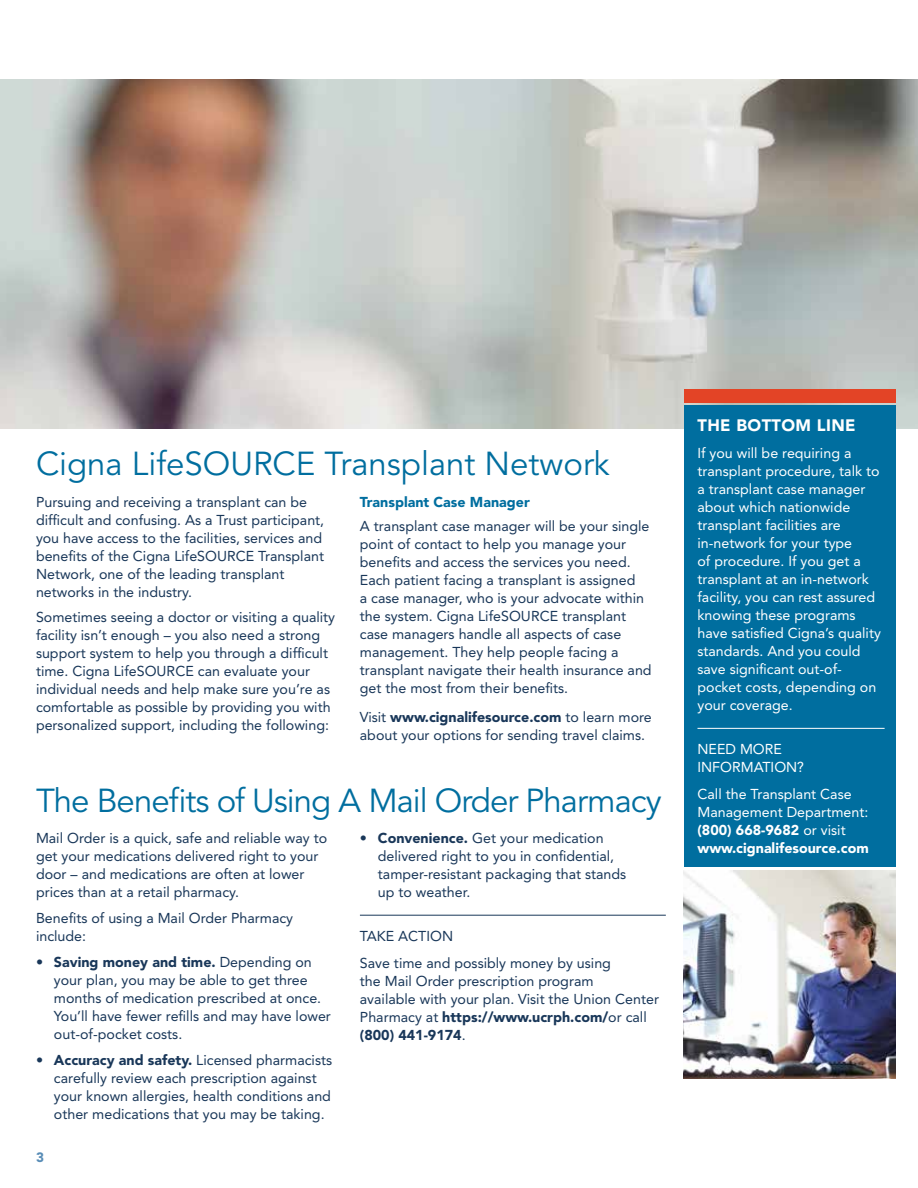
<style>
.page{position:relative;width:918px;height:1188px;background:#fff}
.page>*{position:absolute;margin:0;border:0;box-sizing:border-box;transform-origin:0 0}
.t1{font:33px "Avenir";letter-spacing:-.03em;color:#006e9f}
.t2{font:33px "Avenir";letter-spacing:-.005em;color:#006e9f}
.t3{font:900 16.5px "Avenir";letter-spacing:.025em;color:#fff}
.t4{font:14.25px/18px "Avenir";color:#193759}
.t5{font:14.25px/18px "Avenir";color:#fff}
.t6{font:900 14.25px "Avenir";color:#006e9f}
.t7{font:900 13.5px "Avenir";color:#598db7}
.s1{font-weight:900}
</style>
<div class="page">
<img style="left:0;top:80px;width:918px;height:348px">
<hr style="left:360px;top:915px;width:306px;height:1px;background:#193759">
<div style="left:684px;top:389px;width:212px;height:13px;background:#e34426"></div>
<img style="left:683px;top:870px;width:213px;height:209px">
<div style="left:684px;top:405px;width:211px;height:462px;background:#006e9f"></div>
<hr style="left:698px;top:728px;width:187px;height:1px;background:#fff">
<h1 class="t2" style="left:36px;top:445px;width:575px">Cigna LifeSOURCE Transplant Network</h1>
<p class="t4" style="left:36px;top:493px;width:290px">Pursuing and receiving a transplant can be difficult and confusing. As a Trust participant, you have access to the facilities, services and benefits of the Cigna LifeSOURCE Transplant Network, one of the leading transplant networks in the industry.</p>
<p class="t4" style="left:36px;top:609px;width:301px">Sometimes seeing a doctor or visiting a quality facility isn’t enough – you also need a strong support system to help you through a difficult time. Cigna LifeSOURCE can evaluate your individual needs and help make sure you’re as comfortable as possible by providing you with personalized support, including the following:</p>
<p class="t6" style="left:360px;top:493px;width:171px">Transplant Case Manager</p>
<p class="t4" style="left:360px;top:517px;width:293px">A transplant case manager will be your single point of contact to help you manage your benefits and access the services you need.<br>Each patient facing a transplant is assigned<br>a case manager, who is your advocate within the system. Cigna LifeSOURCE transplant case managers handle all aspects of case management. They help people facing a transplant navigate their health insurance and get the most from their benefits.</p>
<p class="t4" style="left:360px;top:708px;width:293px">Visit <span class="s1">www.cignalifesource.com</span> to learn more about your options for sending travel claims.</p>
<h1 class="t1" style="left:36px;top:781px;width:627px">The Benefits of Using A Mail Order Pharmacy</h1>
<p class="t4" style="left:36px;top:829px;width:293px">Mail Order is a quick, safe and reliable way to get your medications delivered right to your door – and medications are often at lower prices than at a retail pharmacy.</p>
<p class="t4" style="left:36px;top:909px;width:259px">Benefits of using a Mail Order Pharmacy include:</p>
<p class="t4" style="left:54px;top:953px;width:278px;text-indent:-18px">• <span class="s1">Saving money and time.</span> Depending on your plan, you may be able to get three months of medication prescribed at once.<br>You’ll have fewer refills and may have lower out-of-pocket costs.</p>
<p class="t4" style="left:54px;top:1051px;width:280px;text-indent:-18px">• <span class="s1">Accuracy and safety.</span> Licensed pharmacists carefully review each prescription against your known allergies, health conditions and other medications that you may be taking.</p>
<p class="t4" style="left:378px;top:829px;width:250px;text-indent:-18px">• <span class="s1">Convenience.</span> Get your medication delivered right to you in confidential, tamper-resistant packaging that stands up to weather.</p>
<p class="t4" style="left:360px;top:922px;width:253px;line-height:27px">TAKE ACTION<br>Save time and possibly money by using</p>
<p class="t4" style="left:360px;top:972px;width:301px">the Mail Order prescription program<br>available with your plan. Visit the Union Center Pharmacy at <span class="s1">https://www.ucrph.com/</span>or call <span class="s1">(800) 441-9174</span>.</p>
<p class="t7" style="left:36px;top:1149px;width:9px">3</p>
<p class="t3" style="left:698px;top:415px;width:160px">THE BOTTOM LINE</p>
<p class="t5" style="left:698px;top:444px;width:185px">If you will be requiring a transplant procedure, talk to a transplant case manager about which nationwide transplant facilities are in-network for your type<br>of procedure. If you get a transplant at an in-network facility, you can rest assured knowing these programs have satisfied Cigna’s quality standards. And you could save significant out-of&shy;pocket costs, depending on your coverage.</p>
<p class="t5" style="left:698px;top:740px;width:108px">NEED MORE<br>INFORMATION?</p>
<p class="t5" style="left:698px;top:785px;width:173px">Call the Transplant Case<br>Management Department: <span class="s1">(800) 668-9682</span> or visit <span class="s1">www.cignalifesource.com</span></p>
</div>
